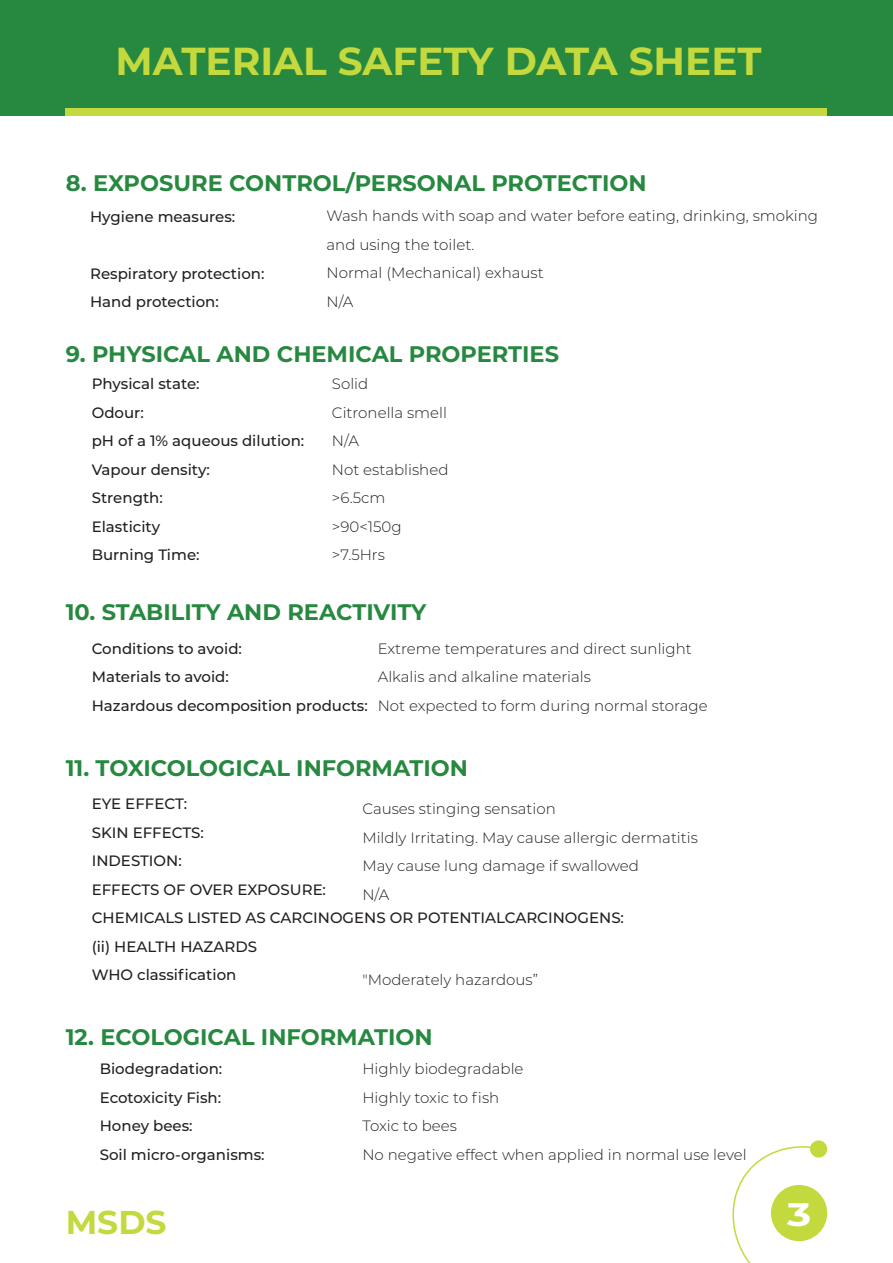
<style>
.page{position:relative;width:893px;height:1263px;background:#fff}
.page>*{position:absolute;margin:0;border:0;box-sizing:border-box;transform-origin:0 0}
.t1{font:700 39px "Montserrat";color:#c4d93e}
.t2{font:700 33px "Montserrat";color:#c4d93e}
.t3{font:700 32.55px "Montserrat";color:#fff;scale:1.25 1}
.t4{font:700 22.5px "Montserrat";color:#278840}
.t5{font:300 15px/28.5px "Montserrat";color:#231f20}
.t6{font:500 15px/28.5px "Montserrat";color:#231f20}
</style>
<div class="page">
<div style="left:0;top:0;width:893px;height:115px;background:#278840"></div>
<div style="left:66px;top:108px;width:761px;height:7px;background:#c4d93e"></div>
<div style="left:771px;top:1185px;width:56px;height:56px;background:#c4d93e;border-radius:50%"></div>
<div style="left:810px;top:1140px;width:17px;height:17px;background:#c4d93e;border-radius:50%"></div>
<svg style="left:732px;top:1142px;width:88px;height:121px"></svg>
<h1 class="t1" style="left:116px;top:33px;width:647px">MATERIAL SAFETY DATA SHEET</h1>
<h3 class="t4" style="left:66px;top:167px;width:582px">8. EXPOSURE CONTROL/PERSONAL PROTECTION</h3>
<p class="t6" style="left:90px;top:202px;width:147px">Hygiene measures:</p>
<p class="t6" style="left:90px;top:259px;width:176px">Respiratory protection:<br>Hand protection:</p>
<p class="t5" style="left:327px;top:201px;width:493px">Wash hands with soap and water before eating, drinking, smoking and using the toilet.<br>Normal (Mechanical) exhaust<br>N/A</p>
<h3 class="t4" style="left:66px;top:338px;width:495px">9. PHYSICAL AND CHEMICAL PROPERTIES</h3>
<p class="t6" style="left:92px;top:369px;width:214px">Physical state:<br>Odour:<br>pH of a 1% aqueous dilution:<br>Vapour density:<br>Strength:<br>Elasticity<br>Burning Time:</p>
<p class="t5" style="left:332px;top:369px;width:118px">Solid<br>Citronella smell<br>N/A<br>Not established &gt;6.5cm &gt;90&lt;150g &gt;7.5Hrs</p>
<h3 class="t4" style="left:66px;top:595px;width:362px">10. STABILITY AND REACTIVITY</h3>
<p class="t6" style="left:92px;top:634px;width:278px">Conditions to avoid:<br>Materials to avoid:<br>Hazardous decomposition products:</p>
<p class="t5" style="left:378px;top:634px;width:332px">Extreme temperatures and direct sunlight<br>Alkalis and alkaline materials<br>Not expected to form during normal storage</p>
<h3 class="t4" style="left:66px;top:752px;width:404px">11. TOXICOLOGICAL INFORMATION</h3>
<p class="t6" style="left:92px;top:789px;width:534px">EYE EFFECT:<br>SKIN EFFECTS:<br>INDESTION:<br>EFFECTS OF OVER EXPOSURE:<br>CHEMICALS LISTED AS CARCINOGENS OR POTENTIALCARCINOGENS: (ii) HEALTH HAZARDS<br>WHO classification</p>
<p class="t5" style="left:362px;top:794px;width:337px">Causes stinging sensation<br>Mildly Irritating. May cause allergic dermatitis<br>May cause lung damage if swallowed<br>N/A</p>
<p class="t5" style="left:362px;top:965px;width:177px">"Moderately hazardous”</p>
<h3 class="t4" style="left:66px;top:1021px;width:368px">12. ECOLOGICAL INFORMATION</h3>
<p class="t6" style="left:100px;top:1054px;width:166px">Biodegradation:<br>Ecotoxicity Fish:<br>Honey bees:<br>Soil micro-organisms:</p>
<p class="t5" style="left:362px;top:1054px;width:386px">Highly biodegradable<br>Highly toxic to fish<br>Toxic to bees<br>No negative effect when applied in normal use level</p>
<h2 class="t2" style="left:66px;top:1199px;width:102px">MSDS</h2>
<h3 class="t3" style="left:787px;top:1191px;width:21px">3</h3>
</div>
